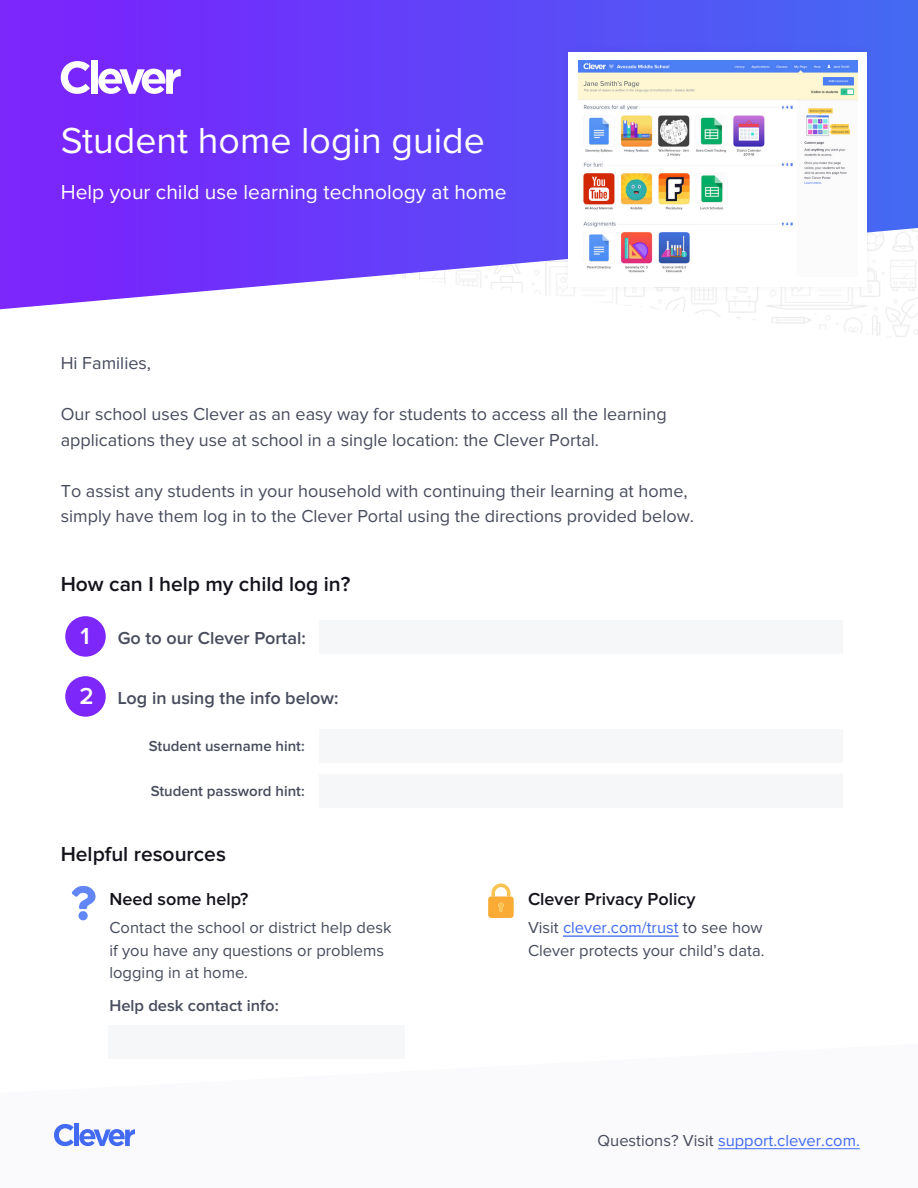
<style>
.page{position:relative;width:918px;height:1188px;background:#fff}
.page>*{position:absolute;margin:0;border:0;box-sizing:border-box;transform-origin:0 0}
.Clever_H1{font:37.5px "Proxima Nova";color:#fff}
.t1{font:600 24px "Proxima Nova";color:#fff}
.Body_-_Large{font:600 21px "Proxima Nova";color:#14121b}
.Subtitle{font:21px "Proxima Nova";color:#fff}
.Body_-_Large-2{font:18px/25.5px "Proxima Nova";color:#474c5d}
.Body_-_Large-3{font:600 18px "Proxima Nova";color:#474c5d}
.Body___Small{font:600 18px "Proxima Nova";color:#14121b}
.Body___Small-2{font:16.5px/22.5px "Proxima Nova";color:#474c5d}
.Body___Small-3{font:16.5px "Proxima Nova";color:#426bf2}
.Body___Small-4{font:600 16.5px "Proxima Nova";color:#474c5d}
.Body_-_Large-4{font:600 15px "Proxima Nova";color:#474c5d}
.s1{color:#426bf2}
.s2{color:#474c5d}
</style>
<div class="page">
<svg style="left:0;top:0;width:918px;height:310px;background:#7850f9"></svg>
<svg style="left:61px;top:61px;width:29px;height:33px"></svg>
<div style="left:91px;top:61px;width:7px;height:33px;background:#fff"></div>
<svg style="left:98px;top:69px;width:83px;height:25px"></svg>
<svg style="left:54px;top:1124px;width:81px;height:22px"></svg>
<div style="left:65px;top:616px;width:41px;height:41px;background:#7d27fb;border-radius:50%"></div>
<div style="left:320px;top:620px;width:523px;height:34px;background:#f6f7f9"></div>
<div style="left:65px;top:676px;width:41px;height:41px;background:#7d27fb;border-radius:50%"></div>
<div style="left:320px;top:730px;width:523px;height:33px;background:#f6f7f9"></div>
<div style="left:320px;top:775px;width:523px;height:33px;background:#f6f7f9"></div>
<div style="left:108px;top:1025px;width:297px;height:34px;background:#f6f7f9"></div>
<svg style="left:488px;top:883px;width:26px;height:35px"></svg>
<div style="left:78px;top:911px;width:10px;height:9px;background:#6386f7;border-radius:50%"></div>
<svg style="left:71px;top:885px;width:25px;height:24px"></svg>
<div style="left:560px;top:44px;width:314px;height:250px;background:#000;opacity:.06"></div>
<div style="left:568px;top:52px;width:298px;height:234px;background:#fff"></div>
<img style="left:578px;top:61px;width:280px;height:212px">
<hr style="left:718px;top:1148px;width:142px;height:1px;background:#426bf2">
<hr style="left:563px;top:936px;width:116px;height:1px;background:#426bf2">
<p class="Clever_H1" style="left:61px;top:123px;width:426px">Student home login guide</p>
<p class="Subtitle" style="left:61px;top:183px;width:447px">Help your child use learning technology at home</p>
<p class="Body_-_Large-2" style="left:61px;top:351px;width:92px">Hi Families,</p>
<p class="Body_-_Large-2" style="left:61px;top:402px;width:608px">Our school uses Clever as an easy way for students to access all the learning applications they use at school in a single location: the Clever Portal.</p>
<p class="Body_-_Large-2" style="left:61px;top:479px;width:635px">To assist any students in your household with continuing their learning at home, simply have them log in to the Clever Portal using the directions provided below.</p>
<p class="Body_-_Large" style="left:61px;top:574px;width:291px">How can I help my child log in?</p>
<p class="t1" style="left:81px;top:625px;width:11px">1</p>
<p class="Body_-_Large-3" style="left:118px;top:630px;width:189px">Go to our Clever Portal:</p>
<p class="t1" style="left:79px;top:685px;width:16px">2</p>
<p class="Body_-_Large-3" style="left:118px;top:690px;width:222px">Log in using the info below:</p>
<p class="Body_-_Large-4" style="left:149px;top:739px;width:157px">Student username hint:</p>
<p class="Body_-_Large-4" style="left:151px;top:784px;width:155px">Student password hint:</p>
<p class="Body_-_Large" style="left:61px;top:844px;width:167px">Helpful resources</p>
<h3 class="Body___Small" style="left:110px;top:891px;width:140px">Need some help?</h3>
<p class="Body___Small-2" style="left:110px;top:917px;width:284px">Contact the school or district help desk if you have any questions or problems logging in at home.</p>
<p class="Body___Small-4" style="left:110px;top:998px;width:171px">Help desk contact info:</p>
<p class="Body___Small" style="left:528px;top:891px;width:169px">Clever Privacy Policy</p>
<p class="Body___Small-2" style="left:528px;top:917px;width:238px">Visit <span class="s1">clever.com/trust</span> to see how<br>Clever protects your child’s data.</p>
<p class="Body___Small-3" style="left:598px;top:1133px;width:264px"><span class="s2">Questions? Visit</span> support.clever.com.</p>
</div>
